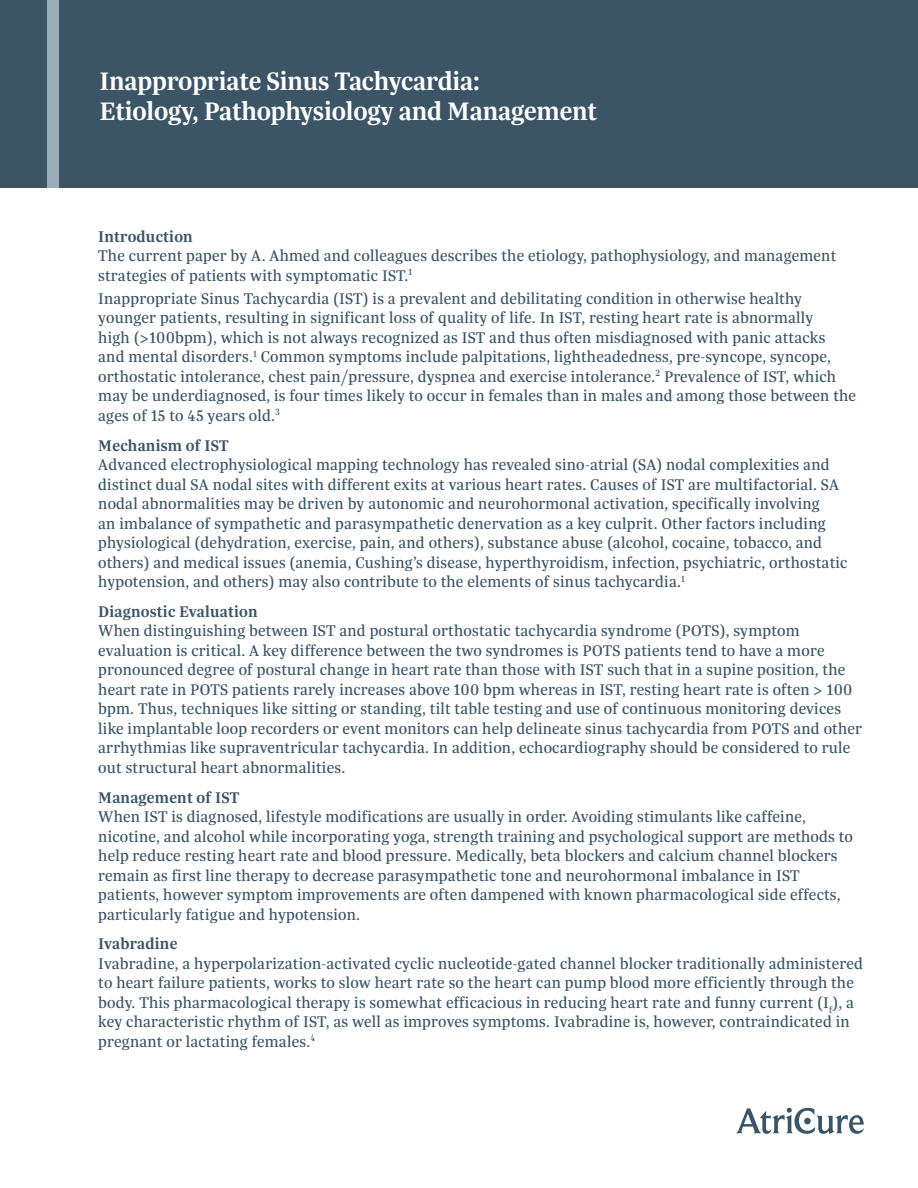
<style>
.page{position:relative;width:918px;height:1188px;background:#fff}
.page>*{position:absolute;margin:0;border:0;box-sizing:border-box;transform-origin:0 0}
.t1{font:600 27px/30px "Trola";letter-spacing:-.01em;color:#fff}
.t2{font:16.5px/19.5px "Trola";letter-spacing:.01em;color:#3b5566}
.t3{font:600 16.5px "Trola";letter-spacing:.01em;color:#3b5566}
</style>
<div class="page">
<div style="left:0;top:0;width:918px;height:188px;background:#3b5566"></div>
<div style="left:47px;top:0;width:11px;height:188px;background:#9badb7"></div>
<svg style="left:736px;top:1108px;width:128px;height:26px"></svg>
<p class="t1" style="left:99px;top:65px;width:499px">Inappropriate Sinus Tachycardia:<br>Etiology, Pathophysiology and Management</p>
<p class="t3" style="left:98px;top:225px;width:96px">Introduction</p>
<p class="t2" style="left:98px;top:246px;width:740px">The current paper by A. Ahmed and colleagues describes the etiology, pathophysiology, and management strategies of patients with symptomatic IST.<sup>1</sup></p>
<p class="t2" style="left:98px;top:288px;width:759px">Inappropriate Sinus Tachycardia (IST) is a prevalent and debilitating condition in otherwise healthy younger patients, resulting in significant loss of quality of life. In IST, resting heart rate is abnormally<br>high (&gt;100bpm), which is not always recognized as IST and thus often misdiagnosed with panic attacks<br>and mental disorders.<sup>1</sup> Common symptoms include palpitations, lightheadedness, pre-syncope, syncope, orthostatic intolerance, chest pain/pressure, dyspnea and exercise intolerance.<sup>2</sup> Prevalence of IST, which may be underdiagnosed, is four times likely to occur in females than in males and among those between the ages of 15 to 45 years old.<sup>3</sup></p>
<p class="t3" style="left:98px;top:434px;width:132px">Mechanism of IST</p>
<p class="t2" style="left:98px;top:455px;width:751px">Advanced electrophysiological mapping technology has revealed sino-atrial (SA) nodal complexities and distinct dual SA nodal sites with different exits at various heart rates. Causes of IST are multifactorial. SA nodal abnormalities may be driven by autonomic and neurohormonal activation, specifically involving<br>an imbalance of sympathetic and parasympathetic denervation as a key culprit. Other factors including physiological (dehydration, exercise, pain, and others), substance abuse (alcohol, cocaine, tobacco, and others) and medical issues (anemia, Cushing’s disease, hyperthyroidism, infection, psychiatric, orthostatic hypotension, and others) may also contribute to the elements of sinus tachycardia.<sup>1</sup></p>
<p class="t3" style="left:98px;top:600px;width:161px">Diagnostic Evaluation</p>
<p class="t2" style="left:98px;top:621px;width:765px">When distinguishing between IST and postural orthostatic tachycardia syndrome (POTS), symptom evaluation is critical. A key difference between the two syndromes is POTS patients tend to have a more pronounced degree of postural change in heart rate than those with IST such that in a supine position, the heart rate in POTS patients rarely increases above 100 bpm whereas in IST, resting heart rate is often &gt; 100 bpm. Thus, techniques like sitting or standing, tilt table testing and use of continuous monitoring devices like implantable loop recorders or event monitors can help delineate sinus tachycardia from POTS and other arrhythmias like supraventricular tachycardia. In addition, echocardiography should be considered to rule out structural heart abnormalities.</p>
<p class="t3" style="left:98px;top:786px;width:143px">Management of IST</p>
<p class="t2" style="left:98px;top:807px;width:756px">When IST is diagnosed, lifestyle modifications are usually in order. Avoiding stimulants like caffeine, nicotine, and alcohol while incorporating yoga, strength training and psychological support are methods to help reduce resting heart rate and blood pressure. Medically, beta blockers and calcium channel blockers remain as first line therapy to decrease parasympathetic tone and neurohormonal imbalance in IST patients, however symptom improvements are often dampened with known pharmacological side effects, particularly fatigue and hypotension.</p>
<p class="t3" style="left:98px;top:933px;width:81px">Ivabradine</p>
<p class="t2" style="left:98px;top:953px;width:766px">Ivabradine, a hyperpolarization-activated cyclic nucleotide-gated channel blocker traditionally administered to heart failure patients, works to slow heart rate so the heart can pump blood more efficiently through the body. This pharmacological therapy is somewhat efficacious in reducing heart rate and funny current (I<sub>f</sub>), a key characteristic rhythm of IST, as well as improves symptoms. Ivabradine is, however, contraindicated in pregnant or lactating females.<sup>4</sup></p>
</div>
